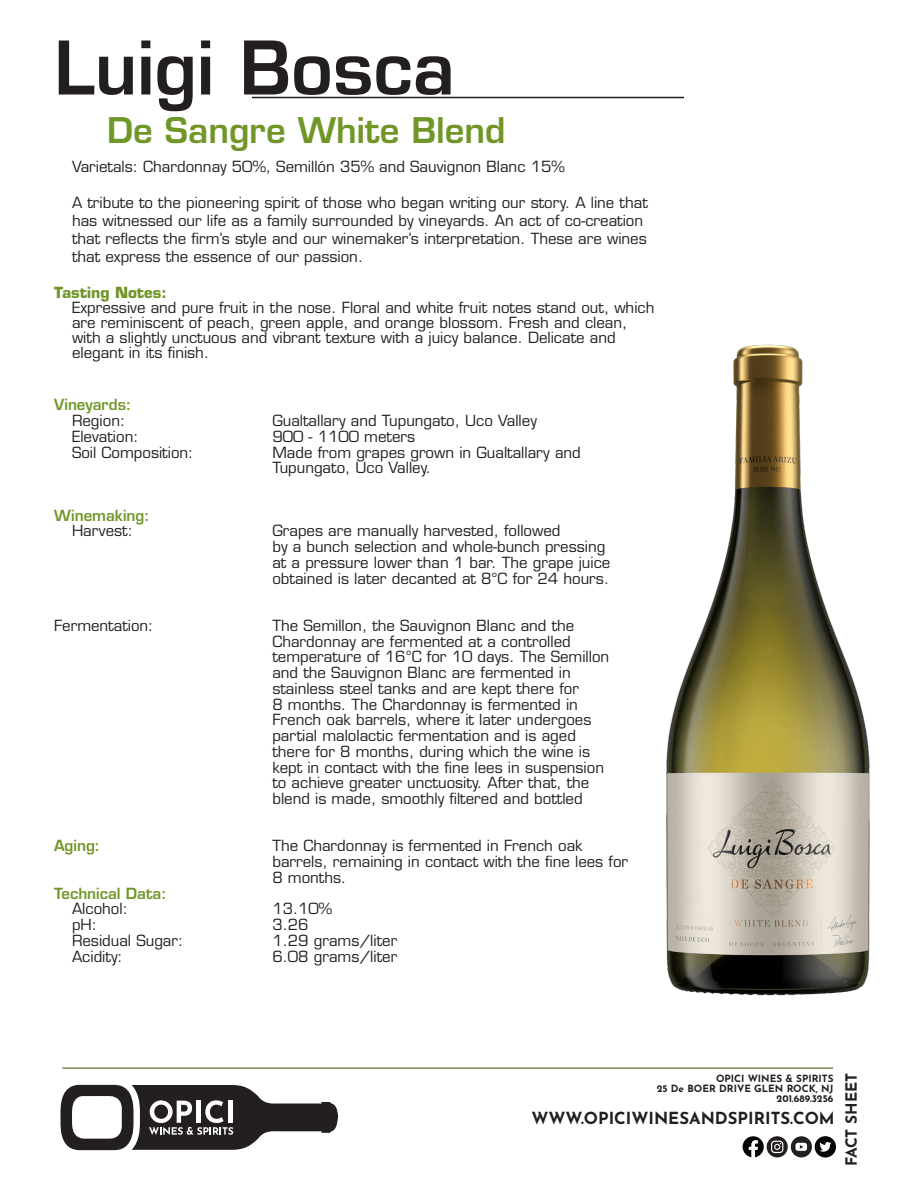
<style>
.page{position:relative;width:918px;height:1188px;background:#fff}
.page>*{position:absolute;margin:0;border:0;box-sizing:border-box;transform-origin:0 0}
.t1{font:600 72px "Eurostile LT Std";color:#231f20}
.t2{font:600 34.5px "Eurostile LT Std";color:#719628}
.t3{font:700 16.65px "Josefin Sans";color:#231f20}
.t4{font:700 15.45px "Josefin Sans";color:#231f20}
.t5{font:15px/15.8px "Eurostile LT Std";color:#231f20}
.t6{font:600 15px "Eurostile LT Std";color:#719628}
.t7{font:700 15px "Eurostile LT Std";color:#719628}
.t8{font:700 10.05px/9.9px "Josefin Sans";color:#231f20;text-align:right}
</style>
<div class="page">
<hr style="left:252px;top:97px;width:432px;height:1px;background:#231f20">
<hr style="left:62px;top:1067px;width:771px;height:2px;background:#757b48">
<svg style="left:60px;top:1085px;width:278px;height:65px"></svg>
<svg style="left:767px;top:1136px;width:21px;height:21px"></svg>
<div style="left:791px;top:1136px;width:21px;height:21px;background:#231f20;border-radius:50%"></div>
<svg style="left:795px;top:1143px;width:12px;height:8px"></svg>
<svg style="left:771px;top:1141px;width:12px;height:12px"></svg>
<svg style="left:743px;top:1136px;width:21px;height:21px"></svg>
<div style="left:815px;top:1136px;width:21px;height:22px;background:#050504;border-radius:50%"></div>
<svg style="left:820px;top:1142px;width:11px;height:10px"></svg>
<img style="left:666px;top:344px;width:204px;height:652px">
<p class="t1" style="left:54px;top:23px;width:403px">Luigi Bosca</p>
<p class="t2" style="left:107px;top:108px;width:400px">De Sangre White Blend</p>
<p class="t5" style="left:72px;top:159px;width:494px">Varietals: Chardonnay 50%, Semillón 35% and Sauvignon Blanc 15%</p>
<p class="t5" style="left:72px;top:194px;width:577px;line-height:18px">A tribute to the pioneering spirit of those who began writing our story. A line that has witnessed our life as a family surrounded by vineyards. An act of co-creation that reflects the firm’s style and our winemaker’s interpretation. These are wines that express the essence of our passion.</p>
<p class="t7" style="left:54px;top:284px;width:114px">Tasting Notes:</p>
<p class="t5" style="left:72px;top:300px;width:584px;line-height:15px">Expressive and pure fruit in the nose. Floral and white fruit notes stand out, which are reminiscent of peach, green apple, and orange blossom. Fresh and clean, with a slightly unctuous and vibrant texture with a juicy balance. Delicate and elegant in its finish.</p>
<p class="t6" style="left:54px;top:395px;width:79px">Vineyards:</p>
<p class="t5" style="left:72px;top:413px;width:55px">Region:</p>
<p class="t5" style="left:72px;top:428px;width:68px">Elevation:</p>
<p class="t5" style="left:72px;top:444px;width:123px">Soil Composition:</p>
<p class="t5" style="left:272px;top:413px;width:266px">Gualtallary and Tupungato, Uco Valley</p>
<p class="t5" style="left:272px;top:428px;width:144px">900 - 1100 meters</p>
<p class="t5" style="left:272px;top:444px;width:310px">Made from grapes grown in Gualtallary and<br>Tupungato, Uco Valley.</p>
<p class="t6" style="left:54px;top:506px;width:97px">Winemaking:</p>
<p class="t5" style="left:72px;top:523px;width:62px">Harvest:</p>
<p class="t5" style="left:54px;top:617px;width:101px">Fermentation:</p>
<p class="t6" style="left:54px;top:836px;width:48px">Aging:</p>
<p class="t6" style="left:54px;top:884px;width:114px">Technical Data:</p>
<p class="t5" style="left:72px;top:901px;width:57px">Alcohol:</p>
<p class="t5" style="left:72px;top:917px;width:27px">pH:</p>
<p class="t5" style="left:72px;top:932px;width:113px">Residual Sugar:</p>
<p class="t5" style="left:72px;top:948px;width:52px">Acidity:</p>
<p class="t5" style="left:272px;top:523px;width:290px">Grapes are manually harvested, followed</p>
<p class="t5" style="left:272px;top:539px;width:334px">by a bunch selection and whole-bunch pressing</p>
<p class="t5" style="left:272px;top:554px;width:340px">at a pressure lower than 1 bar. The grape juice</p>
<p class="t5" style="left:272px;top:570px;width:338px">obtained is later decanted at 8°C for 24 hours.</p>
<p class="t5" style="left:272px;top:617px;width:338px">The Semillon, the Sauvignon Blanc and the<br>Chardonnay are fermented at a controlled temperature of 16°C for 10 days. The Semillon</p>
<p class="t5" style="left:272px;top:665px;width:300px">and the Sauvignon Blanc are fermented in</p>
<p class="t5" style="left:272px;top:680px;width:308px">stainless steel tanks and are kept there for</p>
<p class="t5" style="left:272px;top:696px;width:307px">8 months. The Chardonnay is fermented in</p>
<p class="t5" style="left:272px;top:712px;width:321px">French oak barrels, where it later undergoes</p>
<p class="t5" style="left:272px;top:728px;width:305px">partial malolactic fermentation and is aged</p>
<p class="t5" style="left:272px;top:743px;width:319px">there for 8 months, during which the wine is</p>
<p class="t5" style="left:272px;top:759px;width:333px">kept in contact with the fine lees in suspension</p>
<p class="t5" style="left:272px;top:775px;width:318px">to achieve greater unctuosity. After that, the</p>
<p class="t5" style="left:272px;top:791px;width:312px">blend is made, smoothly filtered and bottled</p>
<p class="t5" style="left:272px;top:838px;width:357px">The Chardonnay is fermented in French oak barrels, remaining in contact with the fine lees for<br>8 months.</p>
<p class="t5" style="left:272px;top:901px;width:61px">13.10%</p>
<p class="t5" style="left:272px;top:917px;width:38px">3.26</p>
<p class="t5" style="left:272px;top:932px;width:126px">1.29 grams/liter</p>
<p class="t5" style="left:272px;top:948px;width:126px">6.08 grams/liter</p>
<p class="t8" style="left:657px;top:1072px;width:178px">OPICI WINES &amp; SPIRITS<br>25 De BOER DRIVE GLEN ROCK, NJ<br>201.689.3256</p>
<p class="t4" style="left:838px;top:1166px;width:95px;rotate:-90deg">FACT SHEET</p>
<p class="t3" style="left:532px;top:1103px;width:305px">WWW.OPICIWINESANDSPIRITS.COM</p>
</div>
